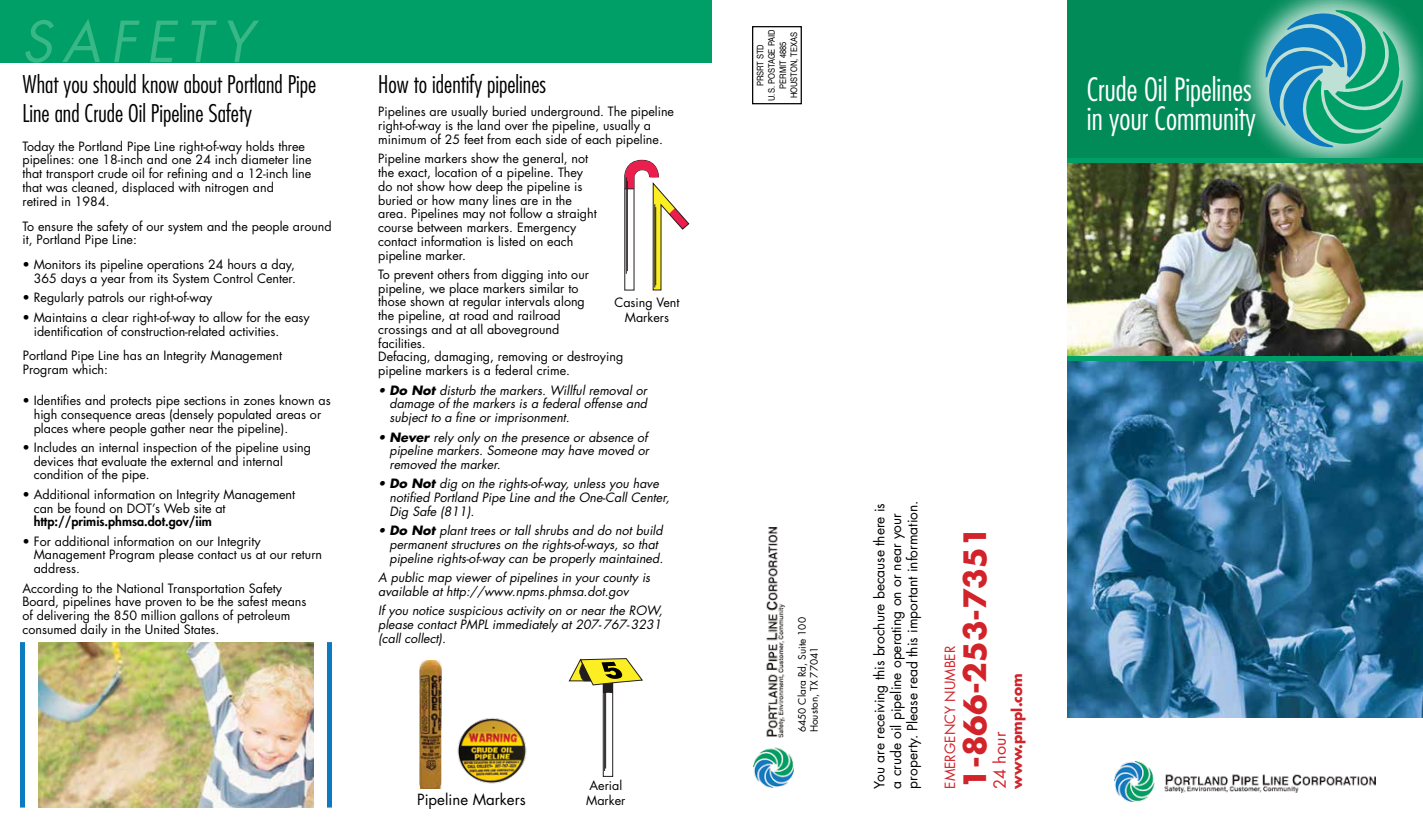
<style>
.page{position:relative;width:1423px;height:833px;background:#fff}
.page>*{position:absolute;margin:0;border:0;box-sizing:border-box;transform-origin:0 0}
.t1{font:italic 55px "Futura Std";letter-spacing:.175em;color:#37b886}
.t2{font:300 condensed 31.25px/28.8px "Futura Std";color:#fff}
.t3{font:700 30px "Futura Std";color:#d2232a}
.t4{font:300 condensed 23.75px/28.5px "Futura Std";color:#000}
.t5{font:16.25px "Futura Std";color:#d2232a}
.t6{font:15px "Futura Std";color:#000}
.t7{font:13.75px/16.5px "Futura Std";color:#000}
.t8{font:13.75px "Futura Std";color:#d2232a}
.t9{font:700 13.75px "Futura Std";color:#d2232a}
.t10{font:12.5px/13.8px "Futura Std";color:#000}
.t11{font:italic 12.5px/13.8px "Futura Std";color:#000;text-align:justify}
.t12{font:800 12.5px "Futura Std";color:#000}
.t13{font:10px/12px "Futura Std";color:#000}
.t14{font:9px/11.2px "Helvetica";color:#000;text-align:center;scale:.83 1}
.s1{font-weight:700}
</style>
<div class="page">
<div style="left:1067px;top:0;width:356px;height:180px;background:#008b59"></div>
<svg style="left:1241px;top:0;width:182px;height:158px"></svg>
<svg style="left:1266px;top:10px;width:137px;height:137px;background:#3ba5a0"></svg>
<img style="left:1067px;top:162px;width:356px;height:194px">
<img style="left:1067px;top:360px;width:356px;height:357px">
<hr style="left:1067px;top:356px;width:356px;height:4px;background:#009f67">
<hr style="left:1067px;top:158px;width:356px;height:4px;background:#009f67">
<img style="left:38px;top:642px;width:276px;height:165px">
<div style="left:0;top:0;width:711px;height:62px;background:#009f67"></div>
<svg style="left:624px;top:160px;width:65px;height:130px"></svg>
<hr style="left:655px;top:207px;width:1px;height:78px;background:#221e1f">
<svg style="left:569px;top:658px;width:74px;height:118px"></svg>
<div style="left:20px;top:642px;width:5px;height:165px;background:#0b7ac0"></div>
<div style="left:327px;top:642px;width:5px;height:165px;background:#0b7ac0"></div>
<img style="left:753px;top:527px;width:40px;height:260px">
<div style="left:752px;top:26px;width:50px;height:78px;border:1px solid #000"></div>
<img style="left:1115px;top:761px;width:261px;height:40px">
<img style="left:420px;top:660px;width:22px;height:128px">
<img style="left:457px;top:718px;width:70px;height:66px">
<h1 class="t1" style="left:22px;top:7px;width:233px">SAFETY</h1>
<h3 class="t4" style="left:22px;top:70px;width:295px">What you should know about Portland Pipe<br>Line and Crude Oil Pipeline Safety</h3>
<h3 class="t4" style="left:378px;top:70px;width:169px">How to identify pipelines</h3>
<p class="t10" style="left:378px;top:105px;width:297px">Pipelines are usually buried underground. The pipeline right-of-way is the land over the pipeline, usually a minimum of 25 feet from each side of each pipeline.</p>
<p class="t10" style="left:378px;top:152px;width:220px">Pipeline markers show the general, not the exact, location of a pipeline. They do not show how deep the pipeline is buried or how many lines are in the area. Pipelines may not follow a straight course between markers. Emergency contact information is listed on each pipeline marker.</p>
<p class="t10" style="left:378px;top:267px;width:247px">To prevent others from digging into our pipeline, we place markers similar to<br>those shown at regular intervals along<br>the pipeline, at road and railroad<br>crossings and at all aboveground<br>facilities.<br>Defacing, damaging, removing or destroying pipeline markers is a federal crime.</p>
<p class="t11" style="left:389px;top:383px;width:259px;text-indent:-11px">• <span class="s1">Do Not</span> disturb the markers. Willful removal or damage of the markers is a federal offense and subject to a fine or imprisonment.</p>
<p class="t11" style="left:389px;top:430px;width:261px;text-indent:-11px">• <span class="s1">Never</span> rely only on the presence or absence of pipeline markers. Someone may have moved or removed the marker.</p>
<p class="t11" style="left:389px;top:477px;width:282px;text-align:left;text-indent:-11px">• <span class="s1">Do Not</span> dig on the rights-of-way, unless you have notified Portland Pipe Line and the One-Call Center,<br>Dig Safe (811).</p>
<p class="t11" style="left:389px;top:524px;width:275px;text-align:left;text-indent:-11px">• <span class="s1">Do Not</span> plant trees or tall shrubs and do not build permanent structures on the rights-of-ways, so that pipeline rights-of-way can be properly maintained.</p>
<p class="t11" style="left:378px;top:571px;width:274px">A public map viewer of pipelines in your county is available at http://www.npms.phmsa.dot.gov</p>
<p class="t11" style="left:378px;top:604px;width:286px">If you notice suspicious activity on or near the ROW, please contact PMPL immediately at 207- 767-3231 (call collect).</p>
<p class="t10" style="left:22px;top:139px;width:291px">Today the Portland Pipe Line right-of-way holds three pipelines: one 18-inch and one 24 inch diameter line that transport crude oil for refining and a 12-inch line that was cleaned, displaced with nitrogen and retired in 1984.</p>
<p class="t10" style="left:22px;top:219px;width:311px">To ensure the safety of our system and the people around it, Portland Pipe Line:</p>
<p class="t10" style="left:22px;top:258px;width:275px;text-align:right">• Monitors its pipeline operations 24 hours a day,<br>365 days a year from its System Control Center.</p>
<p class="t10" style="left:22px;top:291px;width:191px">• Regularly patrols our right-of-way</p>
<p class="t10" style="left:34px;top:310px;width:278px;text-indent:-11px">• Maintains a clear right-of-way to allow for the easy identification of construction-related activities.</p>
<p class="t10" style="left:614px;top:295px;width:67px;line-height:15px;text-align:center">Casing Vent<br>Markers</p>
<p class="t10" style="left:23px;top:348px;width:261px">Portland Pipe Line has an Integrity Management<br>Program which:</p>
<p class="t10" style="left:34px;top:393px;width:298px;text-indent:-11px">• Identifies and protects pipe sections in zones known as high consequence areas (densely populated areas or places where people gather near the pipeline).</p>
<p class="t10" style="left:34px;top:440px;width:279px;text-indent:-11px">• Includes an internal inspection of the pipeline using devices that evaluate the external and internal condition of the pipe.</p>
<p class="t10" style="left:34px;top:487px;width:263px;text-indent:-11px">• Additional information on Integrity Management can be found on DOT’s Web site at</p>
<p class="t12" style="left:34px;top:514px;width:180px">http://primis.phmsa.dot.gov/iim</p>
<p class="t10" style="left:34px;top:534px;width:290px;text-indent:-11px">• For additional information on our Integrity<br>Management Program please contact us at our return address.</p>
<p class="t10" style="left:22px;top:581px;width:285px">According to the National Transportation Safety Board, pipelines have proven to be the safest means of delivering the 850 million gallons of petroleum consumed daily in the United States.</p>
<p class="t6" style="left:417px;top:790px;width:110px">Pipeline Markers</p>
<p class="t10" style="left:586px;top:778px;width:41px;line-height:15px">Aerial<br>Marker</p>
<p class="t14" style="left:755px;top:101px;width:88px;rotate:-90deg">PRSRT STD<br>U.S. POSTAGE PAID<br>PERMIT 4885<br>HOUSTON, TEXAS</p>
<h2 class="t2" style="left:1087px;top:75px;width:171px">Crude Oil Pipelines in your Community</h2>
<p class="t13" style="left:796px;top:732px;width:116px;rotate:-90deg">6450 Clara Rd, Suite 100<br>Houston, TX 77041</p>
<p class="t7" style="left:871px;top:788px;width:289px;rotate:-90deg">You are receiving this brochure because there is a crude oil pipeline operating on or near your property. Please read this important information.</p>
<h3 class="t3" style="left:955px;top:788px;width:263px;rotate:-90deg">1-866-253-7351</h3>
<p class="t8" style="left:941px;top:788px;width:144px;rotate:-90deg">EMERGENCY NUMBER</p>
<p class="t9" style="left:1008px;top:788px;width:117px;rotate:-90deg">www.pmpl.com</p>
<h3 class="t5" style="left:989px;top:788px;width:58px;rotate:-90deg">24 hour</h3>
</div>
